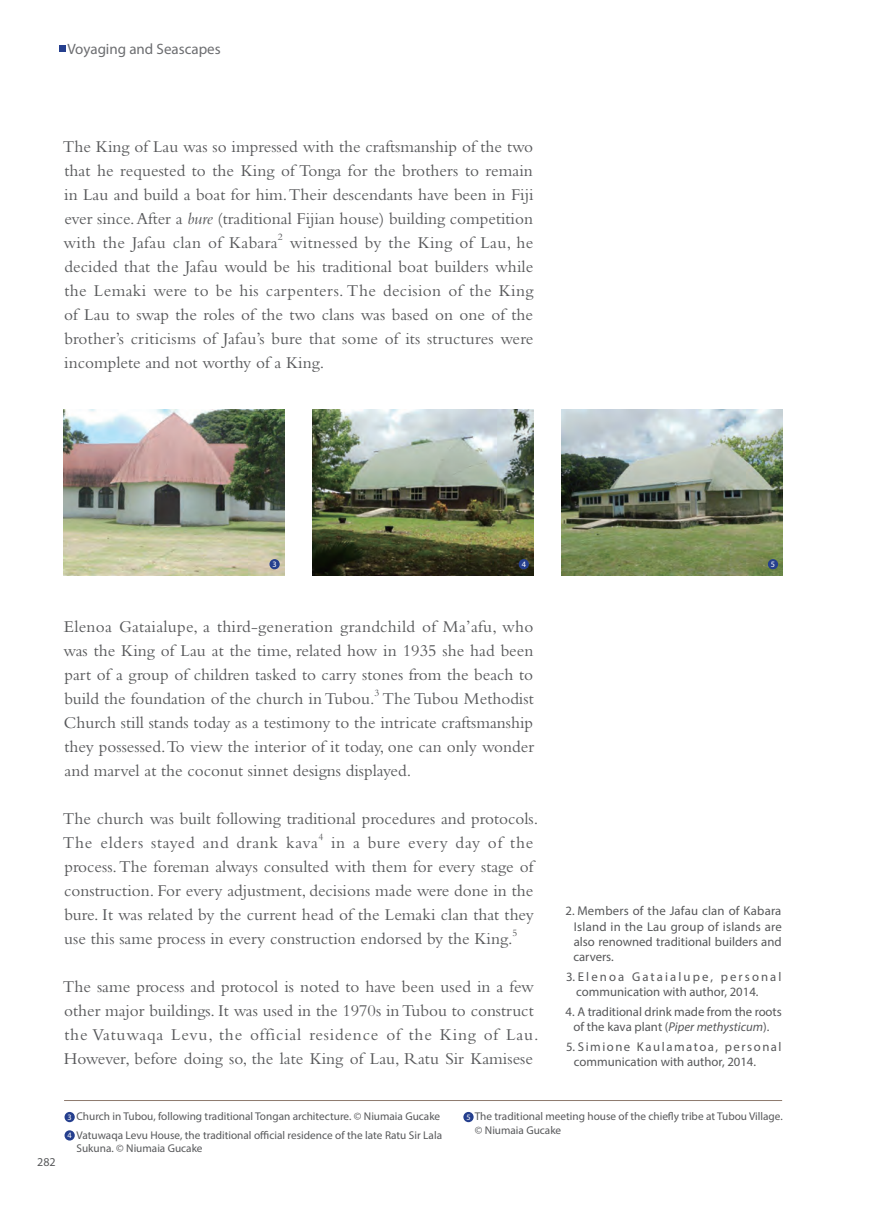
<style>
.page{position:relative;width:893px;height:1212px;background:#fff}
.page>*{position:absolute;margin:0;border:0;box-sizing:border-box;transform-origin:0 0}
.t1{font:17.25px/24px "Bembo";color:#57585a;text-align:justify}
.t2{font:15px "Myriad Pro";color:#6c6d70}
.t3{font:12.75px/15.3px "Myriad Pro";color:#57585a}
.t4{font:12px "Myriad Pro";color:#57585a}
.t5{font:11.25px/18.5px "Myriad Pro";color:#57585a}
.t6{font:10.05px "Bembo";color:#57585a}
.t7{font:8.25px "Myriad Pro";color:#fff}
.s1{font-style:italic}
</style>
<div class="page">
<hr style="left:64px;top:1100px;width:718px;height:1px;background:#8e7a6e">
<svg style="left:59px;top:46px;width:6px;height:6px"></svg>
<img style="left:64px;top:409px;width:221px;height:166px">
<img style="left:313px;top:409px;width:221px;height:166px">
<img style="left:561px;top:409px;width:221px;height:166px">
<div style="left:65px;top:1112px;width:10px;height:10px;background:#253f8e;border-radius:50%"></div>
<div style="left:65px;top:1130px;width:10px;height:10px;background:#253f8e;border-radius:50%"></div>
<div style="left:463px;top:1112px;width:11px;height:10px;background:#253f8e;border-radius:50%"></div>
<div style="left:269px;top:559px;width:11px;height:10px;background:#253f8e;border-radius:50%"></div>
<div style="left:519px;top:559px;width:10px;height:10px;background:#253f8e;border-radius:50%"></div>
<div style="left:768px;top:559px;width:10px;height:10px;background:#253f8e;border-radius:50%"></div>
<p class="t2" style="left:67px;top:40px;width:155px">Voyaging and Seascapes</p>
<p class="t1" style="left:63px;top:134px;width:472px">The King of Lau was so impressed with the craftsmanship of the two that he requested to the King of Tonga for the brothers to remain in Lau and build a boat for him. Their descendants have been in Fiji ever since. After a <span class="s1">bure</span> (traditional Fijian house) building competition with the Jafau clan of Kabara</p>
<p class="t6" style="left:278px;top:231px;width:6px">2</p>
<p class="t1" style="left:64px;top:230px;width:471px;text-indent:226px">witnessed by the King of Lau, he decided that the Jafau would be his traditional boat builders while the Lemaki were to be his carpenters. The decision of the King of Lau to swap the roles of the two clans was based on one of the brother’s criticisms of Jafau’s bure that some of its structures were incomplete and not worthy of a King.</p>
<p class="t7" style="left:272px;top:559px;width:6px">3</p>
<p class="t7" style="left:522px;top:559px;width:6px">4</p>
<p class="t7" style="left:771px;top:559px;width:6px">5</p>
<p class="t1" style="left:64px;top:614px;width:471px">Elenoa Gataialupe, a third-generation grandchild of Ma’afu, who was the King of Lau at the time, related how in 1935 she had been part of a group of children tasked to carry stones from the beach to build the foundation of the church in Tubou.</p>
<p class="t6" style="left:375px;top:687px;width:6px">3</p>
<p class="t1" style="left:64px;top:686px;width:472px;text-indent:319px">The Tubou Methodist Church still stands today as a testimony to the intricate craftsmanship they possessed. To view the interior of it today, one can only wonder and marvel at the coconut sinnet designs displayed.</p>
<p class="t1" style="left:63px;top:806px;width:477px">The church was built following traditional procedures and protocols.<br>The elders stayed and drank kava</p>
<p class="t6" style="left:319px;top:831px;width:6px">4</p>
<p class="t1" style="left:64px;top:830px;width:471px;text-indent:267px">in a bure every day of the process. The foreman always consulted with them for every stage of construction. For every adjustment, decisions made were done in the bure. It was related by the current head of the Lemaki clan that they use this same process in every construction endorsed by the King.</p>
<p class="t6" style="left:513px;top:927px;width:6px">5</p>
<p class="t1" style="left:63px;top:974px;width:477px;text-align:left">The same process and protocol is noted to have been used in a few other major buildings. It was used in the 1970s in Tubou to construct the Vatuwaqa Levu, the official residence of the King of Lau.<br>However, before doing so, the late King of Lau, Ratu Sir Kamisese</p>
<p class="t3" style="left:573px;top:903px;width:210px;text-align:justify;text-indent:-8px">2. Members of the Jafau clan of Kabara Island in the Lau group of islands are also renowned traditional builders and carvers.</p>
<p class="t3" style="left:576px;top:969px;width:207px;text-indent:-10px">3. Elenoa Gataialupe, personal communication with author, 2014.</p>
<p class="t3" style="left:565px;top:1003px;width:218px;text-align:center">4. A traditional drink made from the roots of the kava plant (<span class="s1">Piper methysticum</span>).</p>
<p class="t3" style="left:574px;top:1038px;width:209px;text-indent:-8px">5. Simione Kaulamatoa, personal communication with author, 2014.</p>
<p class="t4" style="left:37px;top:1154px;width:20px">282</p>
<p class="t5" style="left:76px;top:1107px;width:367px">Church in Tubou, following traditional Tongan architecture. © Niumaia Gucake<br>Vatuwaqa Levu House, the traditional official residence of the late Ratu Sir Lala</p>
<p class="t5" style="left:77px;top:1139px;width:128px">Sukuna. © Niumaia Gucake</p>
<p class="t7" style="left:68px;top:1112px;width:6px">3</p>
<p class="t7" style="left:68px;top:1130px;width:6px">4</p>
<p class="t5" style="left:475px;top:1110px;width:309px;line-height:13.5px">The traditional meeting house of the chiefly tribe at Tubou Village. © Niumaia Gucake</p>
<p class="t7" style="left:466px;top:1112px;width:6px">5</p>
</div>
